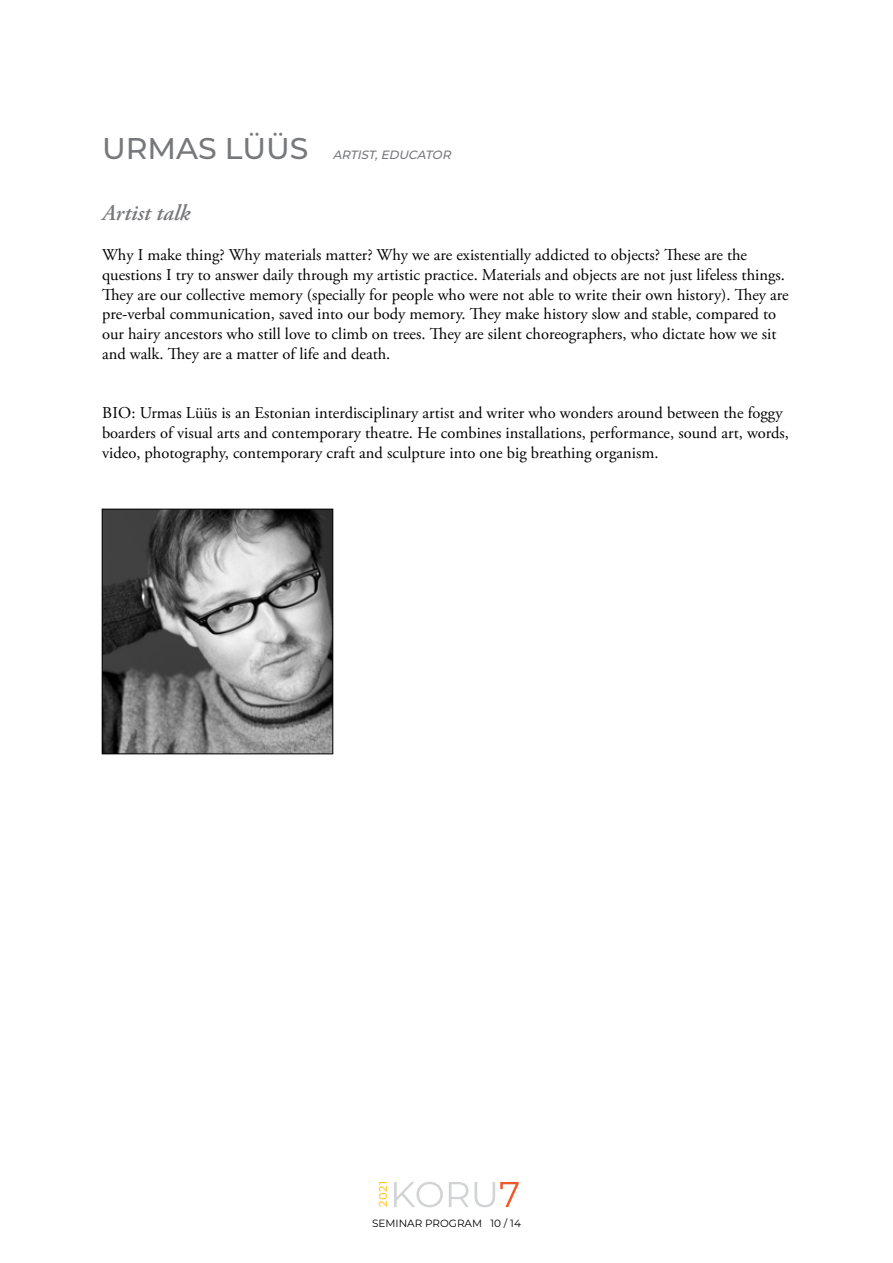
<style>
.page{position:relative;width:893px;height:1263px;background:#fff}
.page>*{position:absolute;margin:0;border:0;box-sizing:border-box;transform-origin:0 0}
.t1{font:500 30px "Montserrat";color:#77787b}
.t2{font:italic 600 22.5px "Adobe Garamond Pro";color:#77787b}
.t3{font:16.5px/19.8px "Adobe Garamond Pro";color:#000}
.t4{font:italic 500 12px "Montserrat";color:#77787b}
.t5{font:500 11.25px "Montserrat";color:#ffc625}
.t6{font:10.5px "Montserrat";color:#000}
</style>
<div class="page">
<svg style="left:394px;top:1182px;width:49px;height:25px"></svg>
<svg style="left:449px;top:1182px;width:20px;height:25px"></svg>
<svg style="left:475px;top:1182px;width:44px;height:25px"></svg>
<img style="left:104px;top:511px;width:227px;height:241px">
<div style="left:102px;top:509px;width:231px;height:245px;border:1px solid #000"></div>
<h1 class="t1" style="left:102px;top:127px;width:208px">URMAS LÜÜS</h1>
<p class="t4" style="left:333px;top:146px;width:123px">ARTIST,EDUCATOR</p>
<h2 class="t2" style="left:102px;top:200px;width:90px">Artist talk</h2>
<p class="t3" style="left:102px;top:245px;width:688px">Why I make thing? Why materials matter? Why we are existentially addicted to objects? These are the questions I try to answer daily through my artistic practice. Materials and objects are not just lifeless things.<br>They are our collective memory (specially for people who were not able to write their own history). They are pre-verbal communication, saved into our body memory. They make history slow and stable, compared to our hairy ancestors who still love to climb on trees. They are silent choreographers, who dictate how we sit and walk. They are a matter of life and death.</p>
<p class="t3" style="left:102px;top:404px;width:688px">BIO: Urmas Lüüs is an Estonian interdisciplinary artist and writer who wonders around between the foggy boarders of visual arts and contemporary theatre. He combines installations, performance, sound art, words, video, photography, contemporary craft and sculpture into one big breathing organism.</p>
<p class="t5" style="left:375px;top:1207px;width:28px;rotate:-90deg">2021</p>
<p class="t6" style="left:372px;top:1216px;width:150px">SEMINAR PROGRAM 10 / 14</p>
</div>
